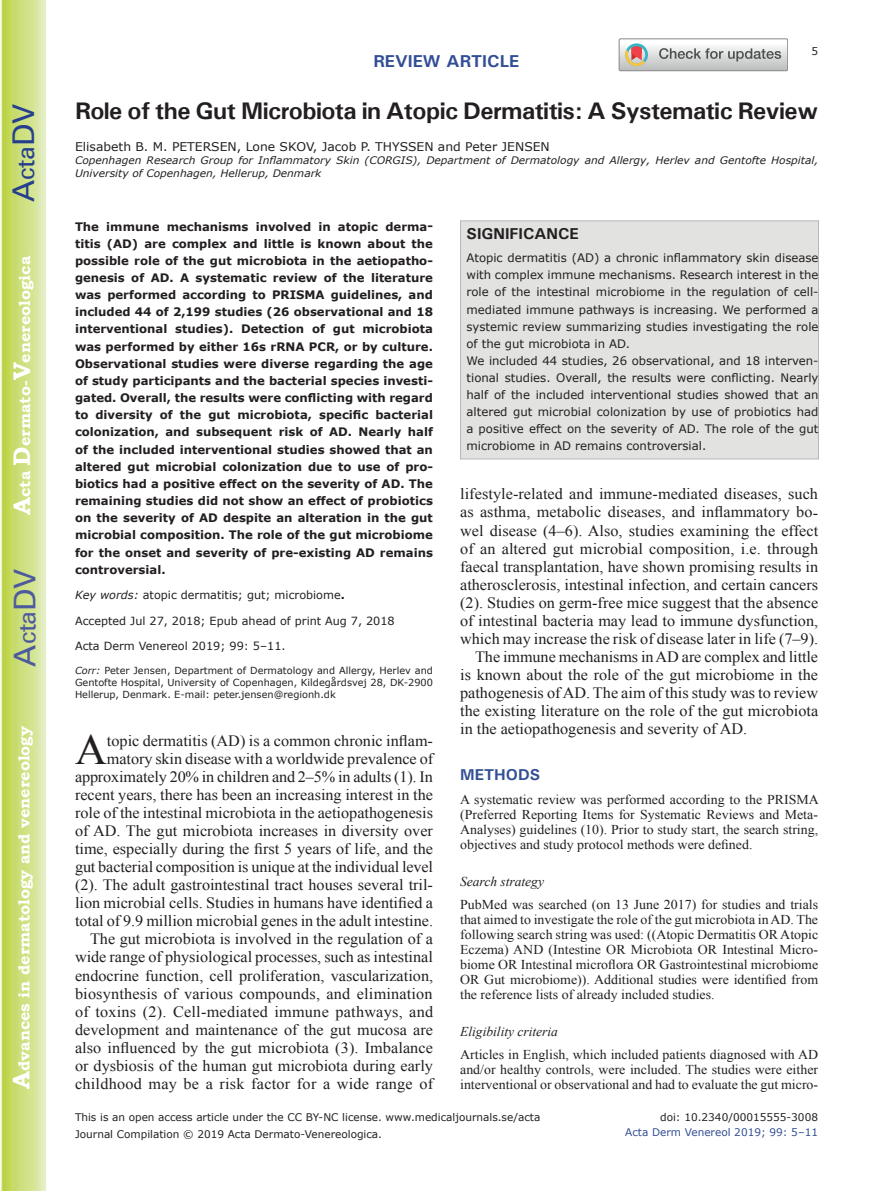
<style>
.page{position:relative;width:893px;height:1191px;background:#fff}
.page>*{position:absolute;margin:0;border:0;box-sizing:border-box;transform-origin:0 0}
.t1{font:42.9px "Times New Roman";color:#231f20}
.t2{font:30px "Univers";color:#4d5a9e}
.t3{font:30px "Univers";color:#253f8e}
.t4{font:700 24px "Univers";letter-spacing:-.025em;color:#231f20}
.t5{font:700 17.25px "Univers";color:#324f95}
.t6{font:15.75px/18px "Times New Roman";color:#231f20;text-align:right}
.t7{font:700 15.75px "Bookman Old Style";color:#fff}
.t8{font:700 15.75px "Univers";color:#231f20}
.t9{font:700 15.75px "Univers";color:#324f95}
.t10{font:13.5px/15px "Times New Roman";color:#231f20;text-align:justify}
.t11{font:italic 13.5px "Times New Roman";color:#231f20}
.t12{font:12px "Verdana";color:#231f20}
.t13{font:700 11.7px/17.1px "Verdana";color:#231f20;text-align:justify}
.t14{font:11.7px/17.1px "Verdana";color:#231f20}
.t15{font:11.25px "Verdana";color:#231f20}
.t16{font:10.5px/16.8px "Verdana";color:#231f20}
.t17{font:10.5px "Verdana";color:#324f95}
.t18{font:italic 10.35px/12.8px "Verdana";color:#231f20}
.t19{font:9.75px/11.7px "Verdana";color:#231f20;text-align:justify}
.s1{font-size:24px}
.s2{font-style:italic}
.s3{font-weight:700}
</style>
<div class="page">
<svg style="left:1px;top:0;width:45px;height:1191px;background:#cfe084"></svg>
<svg style="left:619px;top:39px;width:169px;height:32px"></svg>
<div style="left:460px;top:220px;width:359px;height:239px;background:#e2e2e1;border:1px solid #bab5b4"></div>
<h2 class="t3" style="left:6px;top:202px;width:100px;rotate:-90deg">A<span class="s1">cta</span>DV</h2>
<p class="t7" style="left:15px;top:515px;width:260px;rotate:-90deg"><span class="s1">A</span>cta <span class="s1">D</span>ermato-<span class="s1">V</span>enereologica</p>
<h2 class="t2" style="left:7px;top:666px;width:100px;rotate:-90deg">A<span class="s1">cta</span>DV</h2>
<p class="t7" style="left:15px;top:1088px;width:364px;rotate:-90deg"><span class="s1">A</span>dvances in dermatology and venereology</p>
<p class="t5" style="left:373px;top:50px;width:147px">REVIEW ARTICLE</p>
<p class="t16" style="left:811px;top:42px;width:8px">5</p>
<h3 class="t4" style="left:75px;top:95px;width:745px">Role of the Gut Microbiota in Atopic Dermatitis: A Systematic Review</h3>
<p class="t12" style="left:75px;top:138px;width:476px">Elisabeth B. M. PETERSEN, Lone SKOV, Jacob P. THYSSEN and Peter JENSEN</p>
<p class="t18" style="left:75px;top:153px;width:745px">Copenhagen Research Group for Inflammatory Skin (CORGIS), Department of Dermatology and Allergy, Herlev and Gentofte Hospital,<br>University of Copenhagen, Hellerup, Denmark</p>
<p class="t13" style="left:75px;top:217px;width:359px">The immune mechanisms involved in atopic derma&shy;titis (AD) are complex and little is known about the possible role of the gut microbiota in the aetiopatho&shy;genesis of AD. A systematic review of the literature was performed according to PRISMA guidelines, and included 44 of 2,199 studies (26 observational and 18 interventional studies). Detection of gut microbiota was performed by either 16s rRNA PCR, or by culture.<br>Observational studies were diverse regarding the age of study participants and the bacterial species investi&shy;gated. Overall, the results were conflicting with regard to diversity of the gut microbiota, specific bacterial colonization, and subsequent risk of AD. Nearly half of the included interventional studies showed that an altered gut microbial colonization due to use of pro&shy;biotics had a positive effect on the severity of AD. The remaining studies did not show an effect of probiotics on the severity of AD despite an alteration in the gut microbial composition. The role of the gut microbiome for the onset and severity of pre-existing AD remains controversial.</p>
<p class="t15" style="left:75px;top:587px;width:271px"><span class="s2">Key words:</span> atopic dermatitis; gut; microbiome<span class="s3">.</span></p>
<p class="t15" style="left:75px;top:613px;width:321px">Accepted Jul 27, 2018; Epub ahead of print Aug 7, 2018</p>
<p class="t15" style="left:75px;top:638px;width:212px">Acta Derm Venereol 2019; 99: 5–11.</p>
<p class="t19" style="left:75px;top:664px;width:359px"><span class="s2">Corr:</span> Peter Jensen, Department of Dermatology and Allergy, Herlev and Gentofte Hospital, University of Copenhagen, Kildegårdsvej 28, DK-2900<br>Hellerup, Denmark. E-mail: peter.jensen@regionh.dk</p>
<h1 class="t1" style="left:75px;top:720px;width:33px">A</h1>
<p class="t6" style="left:75px;top:731px;width:360px">topic dermatitis (AD) is a common chronic inflam&shy;matory skin disease with a worldwide prevalence of approximately 20% in children and 2–5% in adults (1). In recent years, there has been an increasing interest in the role of the intestinal microbiota in the aetiopathogenesis of AD. The gut microbiota increases in diversity over time, especially during the first 5 years of life, and the gut bacterial composition is unique at the individual level (2). The adult gastrointestinal tract houses several tril&shy;lion microbial cells. Studies in humans have identified a total of 9.9 million microbial genes in the adult intestine.<br>The gut microbiota is involved in the regulation of a wide range of physiological processes, such as intestinal endocrine function, cell proliferation, vascularization, biosynthesis of various compounds, and elimination of toxins (2). Cell-mediated immune pathways, and development and maintenance of the gut mucosa are also influenced by the gut microbiota (3). Imbalance or dysbiosis of the human gut microbiota during early childhood may be a risk factor for a wide range of</p>
<p class="t8" style="left:466px;top:224px;width:114px">SIGNIFICANCE</p>
<p class="t14" style="left:466px;top:249px;width:353px">Atopic dermatitis (AD) a chronic inflammatory skin disease with complex immune mechanisms. Research interest in the role of the intestinal microbiome in the regulation of cell&shy;mediated immune pathways is increasing. We performed a systemic review summarizing studies investigating the role of the gut microbiota in AD.<br>We included 44 studies, 26 observational, and 18 interven&shy;tional studies. Overall, the results were conflicting. Nearly half of the included interventional studies showed that an altered gut microbial colonization by use of probiotics had a positive effect on the severity of AD. The role of the gut microbiome in AD remains controversial.</p>
<p class="t6" style="left:460px;top:485px;width:359px">lifestyle-related and immune-mediated diseases, such</p>
<p class="t6" style="left:460px;top:503px;width:359px">as asthma, metabolic diseases, and inflammatory bo-</p>
<p class="t6" style="left:460px;top:521px;width:360px">wel disease (4–6). Also, studies examining the effect</p>
<p class="t6" style="left:460px;top:539px;width:360px">of an altered gut microbial composition, i.e. through</p>
<p class="t6" style="left:460px;top:557px;width:359px">faecal transplantation, have shown promising results in</p>
<p class="t6" style="left:460px;top:575px;width:359px">atherosclerosis, intestinal infection, and certain cancers</p>
<p class="t6" style="left:460px;top:593px;width:360px">(2). Studies on germ-free mice suggest that the absence</p>
<p class="t6" style="left:460px;top:611px;width:360px">of intestinal bacteria may lead to immune dysfunction,</p>
<p class="t6" style="left:460px;top:629px;width:360px">which may increase the risk of disease later in life (7–9).</p>
<p class="t6" style="left:475px;top:647px;width:344px">The immune mechanisms in AD are complex and little</p>
<p class="t6" style="left:460px;top:665px;width:359px">is known about the role of the gut microbiome in the</p>
<p class="t6" style="left:460px;top:683px;width:359px">pathogenesis of AD. The aim of this study was to review</p>
<p class="t6" style="left:460px;top:701px;width:360px">the existing literature on the role of the gut microbiota</p>
<p class="t6" style="left:460px;top:719px;width:289px">in the aetiopathogenesis and severity of AD.</p>
<p class="t9" style="left:460px;top:764px;width:82px">METHODS</p>
<p class="t10" style="left:460px;top:791px;width:360px">A systematic review was performed according to the PRISMA (Preferred Reporting Items for Systematic Reviews and Meta-Analyses) guidelines (10). Prior to study start, the search string, objectives and study protocol methods were defined.</p>
<p class="t11" style="left:460px;top:872px;width:85px">Search strategy</p>
<p class="t10" style="left:460px;top:896px;width:360px">PubMed was searched (on 13 June 2017) for studies and trials that aimed to investigate the role of the gut microbiota in AD. The following search string was used: ((Atopic Dermatitis OR Atopic Eczema) AND (Intestine OR Microbiota OR Intestinal Micro&shy;biome OR Intestinal microflora OR Gastrointestinal microbiome OR Gut microbiome)). Additional studies were identified from the reference lists of already included studies.</p>
<p class="t11" style="left:460px;top:1022px;width:99px">Eligibility criteria</p>
<p class="t10" style="left:460px;top:1046px;width:359px">Articles in English, which included patients diagnosed with AD and/or healthy controls, were included. The studies were either interventional or observational and had to evaluate the gut micro-</p>
<p class="t16" style="left:75px;top:1108px;width:467px">This is an open access article under the CC BY-NC license. www.medicaljournals.se/acta<br>Journal Compilation © 2019 Acta Dermato-Venereologica.</p>
<p class="t16" style="left:660px;top:1108px;width:159px">doi: 10.2340/00015555-3008</p>
<p class="t17" style="left:625px;top:1125px;width:194px">Acta Derm Venereol 2019; 99: 5–11</p>
</div>
